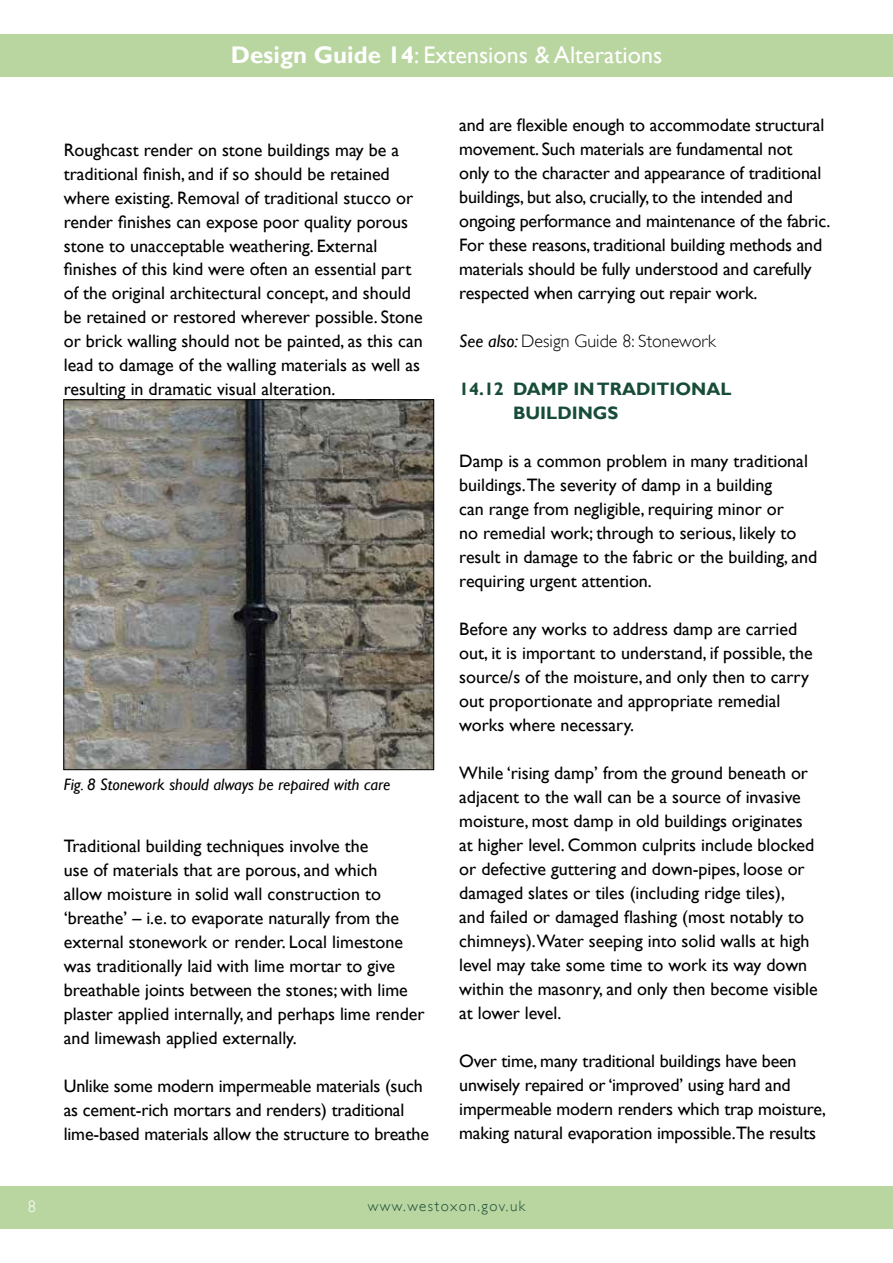
<style>
.page{position:relative;width:893px;height:1263px;background:#fff}
.page>*{position:absolute;margin:0;border:0;box-sizing:border-box;transform-origin:0 0}
.t1{font:24px "Gill Sans";color:#fff}
.t2{font:18px/24px "Gill Sans";color:#000}
.t3{font:700 18px/24px "Gill Sans";color:#174c38}
.t4{font:300 18px "Gill Sans";color:#000}
.t5{font:italic 16.5px "Gill Sans";color:#000}
.t6{font:300 16.5px "Gill Sans";color:#fff}
.t7{font:300 15px "Gill Sans";letter-spacing:.1em;color:#174c38}
.s1{font-weight:700}
.s2{font-weight:400;font-style:italic}
</style>
<div class="page">
<div style="left:0;top:1186px;width:893px;height:43px;background:#b9d5a0"></div>
<div style="left:0;top:34px;width:893px;height:43px;background:#b9d5a0"></div>
<img style="left:65px;top:401px;width:367px;height:367px">
<div style="left:63px;top:399px;width:371px;height:371px;border:1px solid #000"></div>
<h1 class="t1" style="left:231px;top:41px;width:433px"><span class="s1">Design Guide 14</span>: Extensions &amp; Alterations</h1>
<p class="t2" style="left:64px;top:138px;width:360px">Roughcast render on stone buildings may be a traditional finish, and if so should be retained where existing. Removal of traditional stucco or render finishes can expose poor quality porous stone to unacceptable weathering. External finishes of this kind were often an essential part of the original architectural concept, and should be retained or restored wherever possible. Stone or brick walling should not be painted, as this can lead to damage of the walling materials as well as resulting in dramatic visual alteration.</p>
<p class="t5" style="left:64px;top:774px;width:328px">Fig. 8 Stonework should always be repaired with care</p>
<p class="t2" style="left:64px;top:834px;width:362px">Traditional building techniques involve the<br>use of materials that are porous, and which<br>allow moisture in solid wall construction to ‘breathe’ – i.e. to evaporate naturally from the external stonework or render. Local limestone was traditionally laid with lime mortar to give breathable joints between the stones; with lime plaster applied internally, and perhaps lime render and limewash applied externally.</p>
<p class="t2" style="left:64px;top:1074px;width:367px">Unlike some modern impermeable materials (such as cement-rich mortars and renders) traditional lime-based materials allow the structure to breathe</p>
<p class="t2" style="left:459px;top:114px;width:373px">and are flexible enough to accommodate structural movement. Such materials are fundamental not<br>only to the character and appearance of traditional buildings, but also, crucially, to the intended and ongoing performance and maintenance of the fabric.<br>For these reasons, traditional building methods and materials should be fully understood and carefully respected when carrying out repair work.</p>
<p class="t4" style="left:459px;top:331px;width:258px"><span class="s2">See also:</span> Design Guide 8: Stonework</p>
<p class="t3" style="left:513px;top:378px;width:220px;text-indent:-54px">14.12 DAMP IN TRADITIONAL<br>BUILDINGS</p>
<p class="t2" style="left:459px;top:450px;width:359px">Damp is a common problem in many traditional buildings.The severity of damp in a building<br>can range from negligible, requiring minor or<br>no remedial work; through to serious, likely to result in damage to the fabric or the building, and requiring urgent attention.</p>
<p class="t2" style="left:459px;top:618px;width:355px">Before any works to address damp are carried out, it is important to understand, if possible, the source/s of the moisture, and only then to carry out proportionate and appropriate remedial works where necessary.</p>
<p class="t2" style="left:459px;top:762px;width:360px">While ‘rising damp’ from the ground beneath or adjacent to the wall can be a source of invasive moisture, most damp in old buildings originates at higher level. Common culprits include blocked or defective guttering and down-pipes, loose or damaged slates or tiles (including ridge tiles),<br>and failed or damaged flashing (most notably to chimneys).Water seeping into solid walls at high level may take some time to work its way down within the masonry, and only then become visible at lower level.</p>
<p class="t2" style="left:459px;top:1050px;width:368px">Over time, many traditional buildings have been unwisely repaired or ‘improved’ using hard and impermeable modern renders which trap moisture, making natural evaporation impossible.The results</p>
<p class="t6" style="left:28px;top:1197px;width:10px">8</p>
<p class="t7" style="left:368px;top:1197px;width:159px">www.westoxon.gov.uk</p>
</div>
